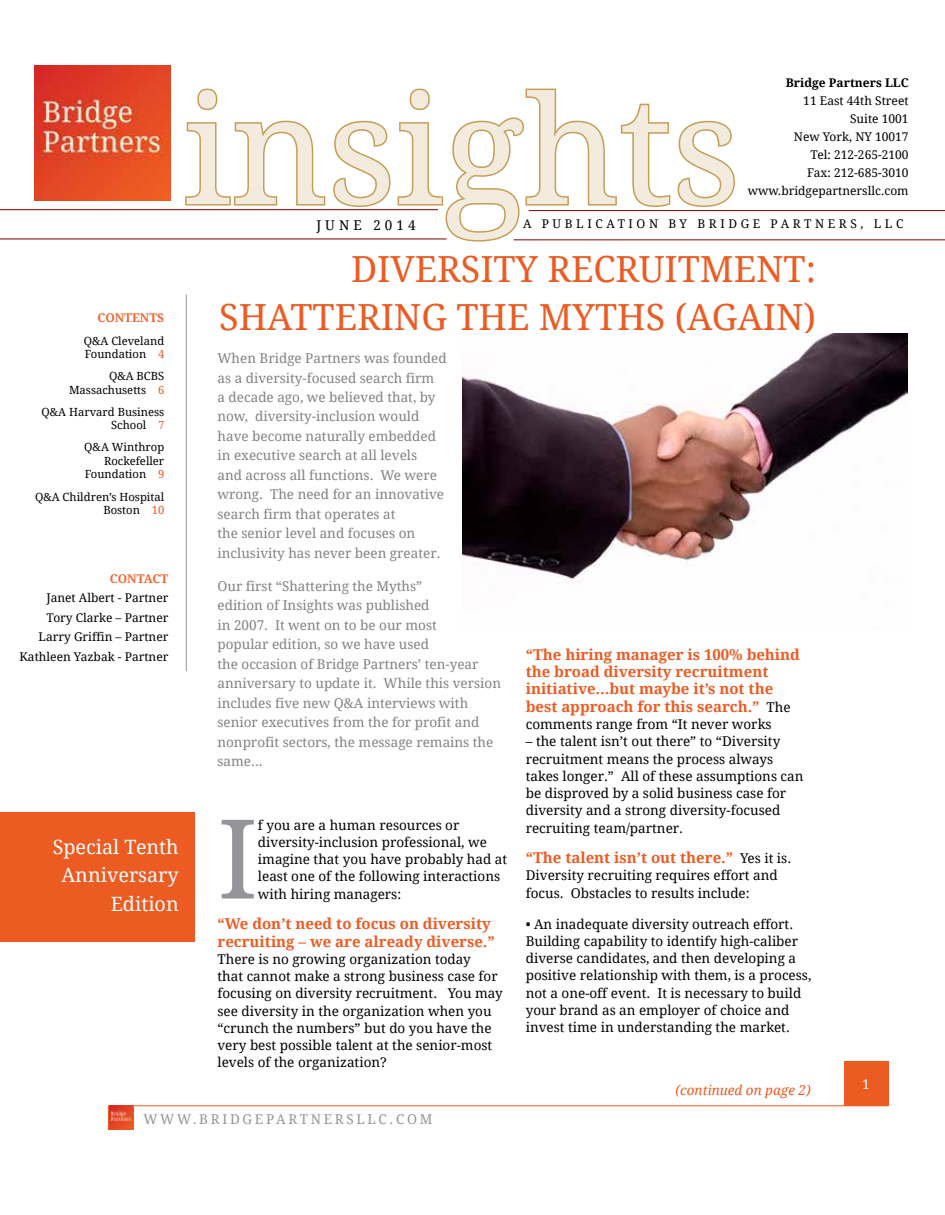
<style>
.page{position:relative;width:945px;height:1215px;background:#fff}
.page>*{position:absolute;margin:0;border:0;box-sizing:border-box;transform-origin:0 0}
.t1{font:150px "Droid Serif";color:#f3ecde}
.t2{font:110.1px "Droid Serif";color:#939598}
.t3{font:36px "Droid Serif";color:#ec5b22}
.t4{font:19.65px/28.5px "Droid Serif";color:#fff;text-align:right}
.t5{font:700 15px/17.2px "Droid Serif";color:#ec5b22}
.t6{font:13.5px/17.2px "Droid Serif";color:#000}
.t7{font:13.5px/19.5px "Droid Serif";color:#808285}
.t8{font:13.5px "Droid Serif";letter-spacing:.2em;color:#939598}
.t9{font:italic 13.5px "Droid Serif";color:#ec5b22}
.t10{font:13.5px "Droid Serif";color:#fff}
.t11{font:12px/18px "Droid Serif";color:#000;text-align:right}
.t12{font:12px "Droid Serif";letter-spacing:.3em;color:#000}
.t13{font:700 12px "Droid Serif";color:#000}
.t14{font:700 12px "Droid Serif";color:#f26531}
.t15{font:11.25px/13.5px "Droid Serif";color:#000;text-align:right}
.s1{color:#ec5b22}
.s2{font-weight:400;font-size:13.5px;color:#000}
</style>
<div class="page">
<div style="left:844px;top:1061px;width:44px;height:45px;background:#ec5b22"></div>
<hr style="left:108px;top:1106px;width:780px;height:1px;background:#ec5b22">
<div style="left:108px;top:1106px;width:26px;height:23px;background:#ec5b22"></div>
<img style="left:109px;top:1106px;width:24px;height:23px">
<img style="left:34px;top:65px;width:136px;height:136px">
<svg style="left:184px;top:88px;width:553px;height:154px"></svg>
<hr style="left:529px;top:210px;width:416px;height:1px;background:#800000">
<hr style="left:514px;top:240px;width:431px;height:1px;background:#800000">
<hr style="left:0;top:209px;width:438px;height:1px;background:#800000">
<hr style="left:0;top:239px;width:447px;height:1px;background:#800000">
<hr style="left:186px;top:294px;width:1px;height:377px;background:#939598">
<img style="left:463px;top:333px;width:445px;height:251px">
<div style="left:0;top:813px;width:195px;height:129px;background:#ec5b22"></div>
<p class="t13" style="left:786px;top:76px;width:124px">Bridge Partners LLC</p>
<p class="t11" style="left:748px;top:92px;width:162px">11 East 44th Street<br>Suite 1001<br>New York, NY 10017<br>Tel: 212-265-2100<br>Fax: 212-685-3010 www.bridgepartnersllc.com</p>
<h1 class="t1" style="left:183px;top:64px;width:558px">insights</h1>
<p class="t12" style="left:523px;top:217px;width:228px">A PUBLICATION BY BRIDGE</p>
<p class="t11" style="left:771px;top:215px;width:56px">PARTNER</p>
<p class="t11" style="left:850px;top:215px;width:53px">S, LLC</p>
<p class="t6" style="left:316px;top:217px;width:22px">J UNE</p>
<p class="t6" style="left:373px;top:217px;width:44px">2014</p>
<p class="t14" style="left:97px;top:311px;width:68px">CONTENTS</p>
<p class="t15" style="left:84px;top:334px;width:82px;text-align:left">Q&amp;A Cleveland<br>Foundation <span class="s1">4</span></p>
<p class="t15" style="left:69px;top:370px;width:97px">Q&amp;A BCBS<br>Massachusetts <span class="s1">6</span></p>
<p class="t15" style="left:42px;top:405px;width:124px">Q&amp;A Harvard Business<br>School <span class="s1">7</span></p>
<p class="t15" style="left:84px;top:441px;width:81px">Q&amp;A Winthrop<br>Rockefeller<br>Foundation <span class="s1">9</span></p>
<p class="t15" style="left:35px;top:490px;width:131px">Q&amp;A Children’s Hospital<br>Boston <span class="s1">10</span></p>
<p class="t14" style="left:110px;top:572px;width:60px">CONTACT</p>
<p class="t11" style="left:20px;top:589px;width:150px;line-height:19.5px">Janet Albert - Partner<br>Tory Clarke – Partner<br>Larry Griffin – Partner<br>Kathleen Yazbak - Partner</p>
<h3 class="t4" style="left:53px;top:833px;width:128px">Special Tenth<br>Anniversary<br>Edition</h3>
<h3 class="t3" style="left:351px;top:249px;width:130px">Diversity</h3>
<h3 class="t3" style="left:547px;top:249px;width:141px">Recruitm</h3>
<h3 class="t3" style="left:734px;top:249px;width:84px">ent:</h3>
<h3 class="t3" style="left:219px;top:297px;width:72px">Shatt</h3>
<h3 class="t3" style="left:335px;top:297px;width:483px">ering The Myths (Again)</h3>
<p class="t7" style="left:218px;top:349px;width:231px">When Bridge Partners was founded as a diversity-focused search firm<br>a decade ago, we believed that, by now, diversity-inclusion would have become naturally embedded in executive search at all levels<br>and across all functions. We were wrong. The need for an innovative search firm that operates at<br>the senior level and focuses on inclusivity has never been greater.</p>
<p class="t7" style="left:218px;top:577px;width:285px">Our first “Shattering the Myths”<br>edition of Insights was published<br>in 2007. It went on to be our most<br>popular edition, so we have used<br>the occasion of Bridge Partners’ ten-year anniversary to update it. While this version includes five new Q&amp;A interviews with senior executives from the for profit and nonprofit sectors, the message remains the same...</p>
<h2 class="t2" style="left:218px;top:796px;width:42px">I</h2>
<p class="t6" style="left:258px;top:816px;width:251px">f you are a human resources or diversity-inclusion professional, we imagine that you have probably had at least one of the following interactions with hiring managers:</p>
<p class="t5" style="left:218px;top:915px;width:279px">“We don’t need to focus on diversity recruiting – we are already diverse.”</p>
<p class="t6" style="left:217px;top:950px;width:287px">There is no growing organization today<br>that cannot make a strong business case for focusing on diversity recruitment. You may see diversity in the organization when you “crunch the numbers” but do you have the very best possible talent at the senior-most levels of the organization?</p>
<p class="t5" style="left:526px;top:646px;width:276px">“The hiring manager is 100% behind the broad diversity recruitment initiative...but maybe it’s not the best approach for this search.” <span class="s2">The</span></p>
<p class="t6" style="left:526px;top:716px;width:247px">comments range from “It never works</p>
<p class="t6" style="left:526px;top:733px;width:279px">– the talent isn’t out there” to “Diversity recruitment means the process always takes longer.” All of these assumptions can be disproved by a solid business case for diversity and a strong diversity-focused recruiting team/partner.</p>
<p class="t5" style="left:526px;top:849px;width:267px">“The talent isn’t out there.” <span class="s2">Yes it is.</span></p>
<p class="t6" style="left:526px;top:867px;width:253px">Diversity recruiting requires effort and focus. Obstacles to results include:</p>
<p class="t6" style="left:526px;top:915px;width:287px">• An inadequate diversity outreach effort.<br>Building capability to identify high-caliber diverse candidates, and then developing a positive relationship with them, is a process, not a one-off event. It is necessary to build your brand as an employer of choice and invest time in understanding the market.</p>
<p class="t9" style="left:676px;top:1082px;width:137px">(continued on page 2)</p>
<p class="t8" style="left:143px;top:1112px;width:291px">WWW.BRIDGEPARTNERSLLC.COM</p>
<p class="t10" style="left:862px;top:1076px;width:9px">1</p>
</div>
